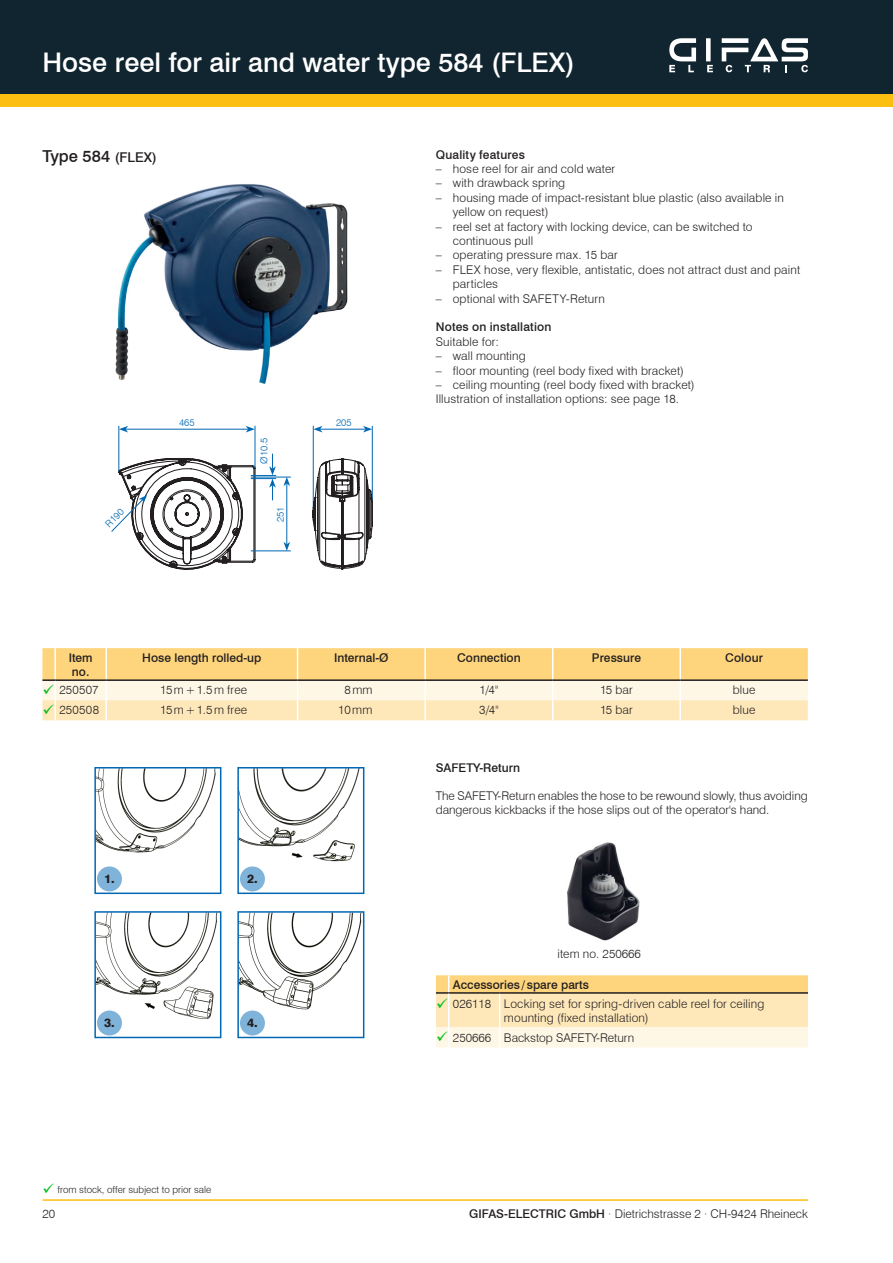
<style>
.page{position:relative;width:893px;height:1263px;background:#fff}
.page>*{position:absolute;margin:0;border:0;box-sizing:border-box;transform-origin:0 0}
.t1{font:500 27px "Swiss 721 BT";color:#fff}
.t2{font:500 16.5px "Swiss 721 BT";color:#231f20}
.t3{font:300 12px/14.4px "Swiss 721 BT";letter-spacing:.01em;color:#231f20}
.t4{font:500 12px/14.4px "Swiss 721 BT";color:#231f20}
.t5{font:800 12px "Swiss 721 BT";color:#231f20}
.t6{font:300 9.75px "Swiss 721 BT";color:#231f20}
.t7{font:300 9.75px "Swiss 721 BT";color:#0168b3}
.s1{font-size:13.5px}
.s2{color:#00bf1d}
.s3{font-weight:500}
</style>
<div class="page">
<div style="left:0;top:89px;width:893px;height:17px;background:#fdbe12"></div>
<div style="left:0;top:0;width:893px;height:94px;background:#112530"></div>
<hr style="left:43px;top:1199px;width:765px;height:2px;background:#fdbe12">
<div style="left:706px;top:38px;width:5px;height:23px;background:#fff"></div>
<svg style="left:669px;top:38px;width:27px;height:34px"></svg>
<svg style="left:707px;top:65px;width:6px;height:7px"></svg>
<svg style="left:722px;top:38px;width:86px;height:34px"></svg>
<img style="left:115px;top:184px;width:233px;height:200px">
<hr style="left:119px;top:426px;width:1px;height:46px;background:#0168b3">
<hr style="left:251px;top:551px;width:40px;height:1px;background:#0168b3">
<hr style="left:251px;top:477px;width:40px;height:1px;background:#0168b3">
<hr style="left:255px;top:426px;width:1px;height:42px;background:#0168b3">
<hr style="left:313px;top:426px;width:1px;height:82px;background:#0168b3">
<hr style="left:372px;top:426px;width:1px;height:76px;background:#0168b3">
<hr style="left:287px;top:484px;width:1px;height:60px;background:#0168b3">
<svg style="left:283px;top:542px;width:7px;height:9px"></svg>
<svg style="left:283px;top:477px;width:7px;height:9px"></svg>
<svg style="left:111px;top:454px;width:165px;height:115px"></svg>
<hr style="left:126px;top:429px;width:122px;height:1px;background:#0168b3">
<svg style="left:119px;top:426px;width:9px;height:6px"></svg>
<svg style="left:246px;top:426px;width:9px;height:6px"></svg>
<hr style="left:320px;top:429px;width:45px;height:1px;background:#0168b3">
<svg style="left:313px;top:426px;width:9px;height:6px"></svg>
<svg style="left:363px;top:426px;width:9px;height:6px"></svg>
<div style="left:275px;top:498px;width:11px;height:33px;background:#fff"></div>
<svg style="left:313px;top:458px;width:60px;height:111px"></svg>
<img style="left:567px;top:842px;width:73px;height:99px">
<img style="left:94px;top:767px;width:271px;height:272px">
<div style="left:94px;top:767px;width:127px;height:127px;border:2px solid #0168b3"></div>
<div style="left:94px;top:911px;width:127px;height:127px;border:2px solid #0168b3"></div>
<div style="left:237px;top:767px;width:127px;height:127px;border:2px solid #0168b3"></div>
<div style="left:237px;top:911px;width:127px;height:127px;border:2px solid #0168b3"></div>
<div style="left:97px;top:866px;width:25px;height:25px;background:#80b3d9;border-radius:50%"></div>
<div style="left:97px;top:1010px;width:25px;height:25px;background:#80b3d9;border-radius:50%"></div>
<div style="left:240px;top:866px;width:25px;height:25px;background:#80b3d9;border-radius:50%"></div>
<div style="left:240px;top:1010px;width:25px;height:25px;background:#80b3d9;border-radius:50%"></div>
<svg style="left:42px;top:648px;width:766px;height:72px;background:#f9dfa8"></svg>
<hr style="left:54px;top:700px;width:2px;height:20px;background:#fff">
<svg style="left:436px;top:975px;width:372px;height:72px;background:#f9e3b5"></svg>
<h1 class="t1" style="left:43px;top:46px;width:534px">Hose reel for air and water type 584 (FLEX)</h1>
<h2 class="t2" style="left:42px;top:146px;width:116px">Type 584 <span class="s1">(FLEX)</span></h2>
<p class="t4" style="left:436px;top:147px;width:91px">Quality features</p>
<p class="t3" style="left:436px;top:161px;width:181px">– hose reel for air and cold water</p>
<p class="t3" style="left:436px;top:176px;width:131px">– with drawback spring</p>
<p class="t3" style="left:453px;top:190px;width:333px;text-indent:-17px">– housing made of impact-resistant blue plastic (also available in yellow on request)</p>
<p class="t3" style="left:453px;top:219px;width:301px;text-indent:-17px">– reel set at factory with locking device, can be switched to continuous pull</p>
<p class="t3" style="left:436px;top:248px;width:184px">– operating pressure max. 15 bar</p>
<p class="t3" style="left:453px;top:262px;width:349px;text-indent:-17px">– FLEX hose, very flexible, antistatic, does not attract dust and paint particles</p>
<p class="t3" style="left:436px;top:291px;width:171px">– optional with SAFETY-Return</p>
<p class="t4" style="left:436px;top:320px;width:117px">Notes on installation</p>
<p class="t3" style="left:436px;top:334px;width:65px">Suitable for:</p>
<p class="t3" style="left:436px;top:349px;width:92px">– wall mounting</p>
<p class="t3" style="left:436px;top:363px;width:250px">– floor mounting (reel body fixed with bracket)</p>
<p class="t3" style="left:436px;top:377px;width:260px">– ceiling mounting (reel body fixed with bracket)<br>Illustration of installation options: see page 18.</p>
<p class="t7" style="left:179px;top:417px;width:17px">465</p>
<p class="t7" style="left:336px;top:417px;width:17px">205</p>
<p class="t7" style="left:258px;top:464px;width:27px;rotate:-90deg">Ø10.5</p>
<p class="t7" style="left:103px;top:521px;width:23px;rotate:-45deg">R190</p>
<p class="t7" style="left:275px;top:522px;width:17px;rotate:-90deg">251</p>
<p class="t4" style="left:69px;top:650px;width:25px">Item no.</p>
<p class="t4" style="left:142px;top:650px;width:121px">Hose length rolled-up</p>
<p class="t4" style="left:334px;top:650px;width:56px">Internal-Ø</p>
<p class="t4" style="left:457px;top:650px;width:65px">Connection</p>
<p class="t4" style="left:592px;top:650px;width:51px">Pressure</p>
<p class="t4" style="left:725px;top:650px;width:40px">Colour</p>
<p class="t3" style="left:42px;top:682px;width:58px"><span class="s2">✓</span> 250507</p>
<p class="t3" style="left:160px;top:682px;width:89px">15m+1.5m free</p>
<p class="t3" style="left:344px;top:682px;width:30px">8mm</p>
<p class="t3" style="left:479px;top:682px;width:20px">1/4"</p>
<p class="t3" style="left:600px;top:682px;width:34px">15 bar</p>
<p class="t3" style="left:733px;top:682px;width:24px">blue</p>
<p class="t3" style="left:42px;top:702px;width:58px"><span class="s2">✓</span> 250508</p>
<p class="t3" style="left:160px;top:702px;width:89px">15m+1.5m free</p>
<p class="t3" style="left:338px;top:702px;width:36px">10mm</p>
<p class="t3" style="left:479px;top:702px;width:21px">3/4"</p>
<p class="t3" style="left:600px;top:702px;width:34px">15 bar</p>
<p class="t3" style="left:733px;top:702px;width:24px">blue</p>
<p class="t4" style="left:436px;top:761px;width:86px">SAFETY-Return</p>
<p class="t5" style="left:104px;top:871px;width:12px">1.</p>
<p class="t5" style="left:104px;top:1015px;width:12px">3.</p>
<p class="t5" style="left:247px;top:871px;width:12px">2.</p>
<p class="t5" style="left:247px;top:1015px;width:12px">4.</p>
<p class="t6" style="left:43px;top:1184px;width:170px"><span class="s2">✓</span> from stock, offer subject to prior sale</p>
<p class="t3" style="left:436px;top:788px;width:373px">The SAFETY-Return enables the hose to be rewound slowly, thus avoiding dangerous kickbacks if the hose slips out of the operator's hand.</p>
<p class="t3" style="left:557px;top:946px;width:85px">item no. 250666</p>
<p class="t4" style="left:453px;top:977px;width:138px">Accessories/spare parts</p>
<p class="t3" style="left:504px;top:996px;width:262px;text-indent:-68px"><span class="s2">✓</span> 026118 Locking set for spring-driven cable reel for ceiling mounting (fixed installation)</p>
<p class="t3" style="left:436px;top:1030px;width:200px"><span class="s2">✓</span> 250666 Backstop SAFETY-Return</p>
<p class="t3" style="left:43px;top:1207px;width:14px">20</p>
<p class="t3" style="left:469px;top:1207px;width:340px"><span class="s3">GIFAS-ELECTRIC GmbH</span> · Dietrichstrasse 2 · CH-9424 Rheineck</p>
</div>
